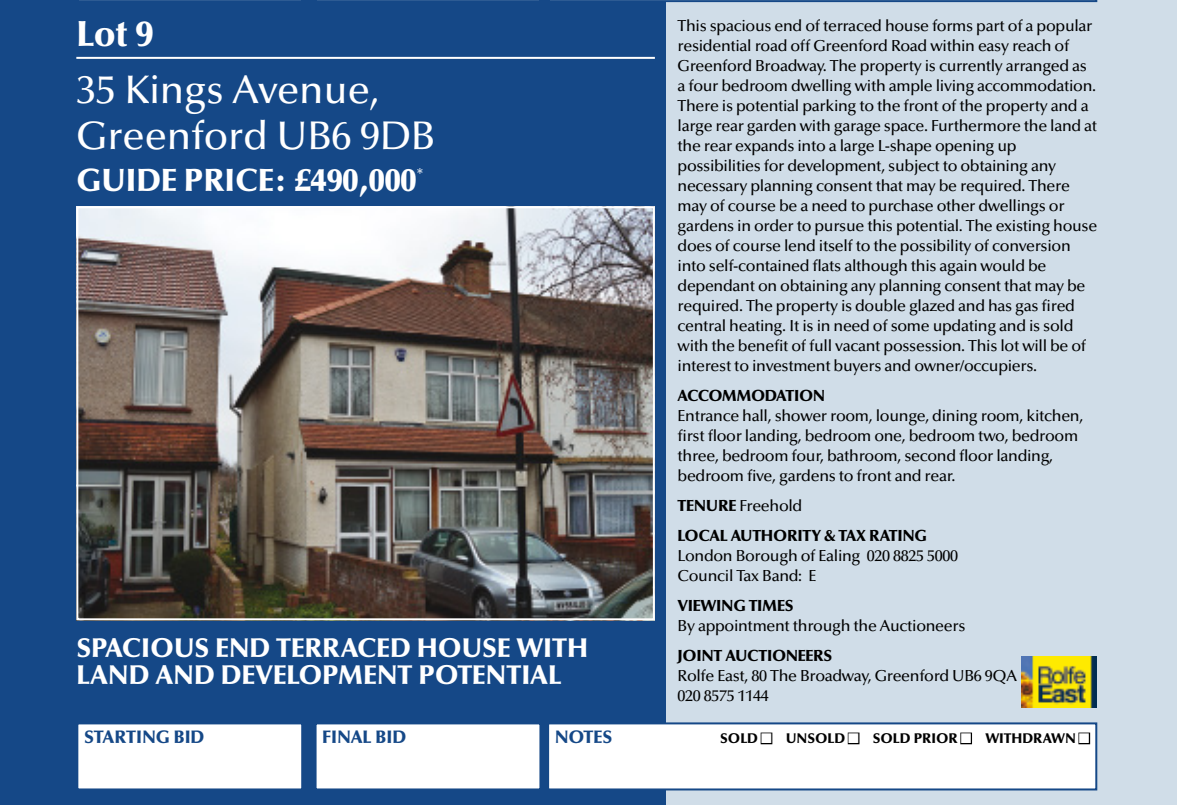
<style>
.page{position:relative;width:1177px;height:805px;background:#fff}
.page>*{position:absolute;margin:0;border:0;box-sizing:border-box;transform-origin:0 0}
.t1{font:500 40px/46px "Optima LT Std";letter-spacing:-.005em;color:#fff}
.t2{font:900 36px "Optima LT Std";color:#fff}
.t3{font:900 32px "Optima LT Std";letter-spacing:-.005em;color:#fff}
.t4{font:900 27px/27px "Optima LT Std";letter-spacing:-.005em;color:#fff}
.t5{font:900 18px "Optima LT Std";letter-spacing:-.005em;color:#154887}
.t6{font:500 16px/20px "Optima LT Std";letter-spacing:-.02em;color:#000}
.t7{font:900 16px/30px "Optima LT Std";letter-spacing:-.02em;color:#000}
.t8{font:900 16px "Optima LT Std";letter-spacing:-.045em;color:#000}
.t9{font:900 14px "Optima LT Std";letter-spacing:-.005em;color:#000}
.s1{font-weight:500}
.s2{color:#fff}
</style>
<div class="page">
<div style="left:632px;top:0;width:544px;height:805px;background:#d0dde8"></div>
<div style="left:0;top:0;width:666px;height:805px;background:#154887"></div>
<svg style="left:79px;top:0;width:222px;height:1px"></svg>
<svg style="left:317px;top:0;width:222px;height:1px"></svg>
<svg style="left:550px;top:0;width:547px;height:2px"></svg>
<div style="left:77px;top:723px;width:225px;height:66px;background:#fff"></div>
<div style="left:76px;top:722px;width:227px;height:68px;border:2px solid #154887"></div>
<div style="left:315px;top:723px;width:225px;height:66px;background:#fff"></div>
<div style="left:314px;top:722px;width:227px;height:68px;border:2px solid #154887"></div>
<div style="left:548px;top:723px;width:548px;height:66px;background:#fff"></div>
<div style="left:760px;top:732px;width:12px;height:12px;border:2px solid #000"></div>
<div style="left:847px;top:732px;width:12px;height:12px;border:2px solid #000"></div>
<div style="left:960px;top:732px;width:12px;height:12px;border:2px solid #000"></div>
<div style="left:1078px;top:732px;width:12px;height:12px;border:2px solid #000"></div>
<div style="left:547px;top:722px;width:550px;height:68px;border:2px solid #154887"></div>
<img style="left:79px;top:209px;width:573px;height:408px">
<div style="left:76px;top:206px;width:579px;height:414px;border:2px solid #fff"></div>
<hr style="left:76px;top:57px;width:579px;height:2px;background:#fff">
<img style="left:1021px;top:656px;width:75px;height:51px">
<h2 class="t2" style="left:76px;top:12px;width:79px">Lot 9</h2>
<h1 class="t1" style="left:76px;top:67px;width:360px">35 Kings Avenue,<br>Greenford UB6 9DB</h1>
<h3 class="t3" style="left:76px;top:161px;width:349px">GUIDE PRICE: £490,000<sup>*</sup></h3>
<h3 class="t4" style="left:76px;top:635px;width:513px">SPACIOUS END TERRACED HOUSE WITH<br>LAND AND DEVELOPMENT POTENTIAL</h3>
<p class="t6" style="left:677px;top:16px;width:421px">This spacious end of terraced house forms part of a popular residential road off Greenford Road within easy reach of Greenford Broadway. The property is currently arranged as a four bedroom dwelling with ample living accommodation.<br>There is potential parking to the front of the property and a large rear garden with garage space. Furthermore the land at the rear expands into a large L-shape opening up possibilities for development, subject to obtaining any necessary planning consent that may be required. There may of course be a need to purchase other dwellings or gardens in order to pursue this potential. The existing house does of course lend itself to the possibility of conversion into self-contained flats although this again would be dependant on obtaining any planning consent that may be required. The property is double glazed and has gas fired central heating. It is in need of some updating and is sold with the benefit of full vacant possession. This lot will be of interest to investment buyers and owner/occupiers.</p>
<p class="t8" style="left:677px;top:386px;width:149px">ACCOMMODATION</p>
<p class="t6" style="left:677px;top:406px;width:407px">Entrance hall, shower room, lounge, dining room, kitchen, first floor landing, bedroom one, bedroom two, bedroom three, bedroom four, bathroom, second floor landing, bedroom five, gardens to front and rear.</p>
<p class="t7" style="left:677px;top:490px;width:251px">TENURE <span class="s1">Freehold<br></span>LOCAL AUTHORITY &amp; TAX RATING</p>
<p class="t6" style="left:677px;top:546px;width:282px">London Borough of Ealing 020 8825 5000<br>Council Tax Band: E</p>
<p class="t7" style="left:677px;top:590px;width:118px">VIEWING TIMES</p>
<p class="t6" style="left:677px;top:616px;width:289px">By appointment through the Auctioneers</p>
<p class="t7" style="left:677px;top:640px;width:156px">JOINT AUCTIONEERS</p>
<p class="t6" style="left:677px;top:665px;width:341px">Rolfe East, 80 The Broadway, Greenford UB6 9QA<br>020 8575 1144</p>
<p class="t5" style="left:84px;top:726px;width:122px">STARTING BID</p>
<p class="t5" style="left:322px;top:726px;width:86px">FINAL BID</p>
<p class="t5" style="left:555px;top:726px;width:59px">NOTES</p>
<p class="t9" style="left:720px;top:730px;width:371px">SOLD <span class="s2">■</span> UNSOLD <span class="s2">■</span> SOLD PRIOR <span class="s2">■</span> WITHDRAWN <span class="s2">■</span></p>
</div>
